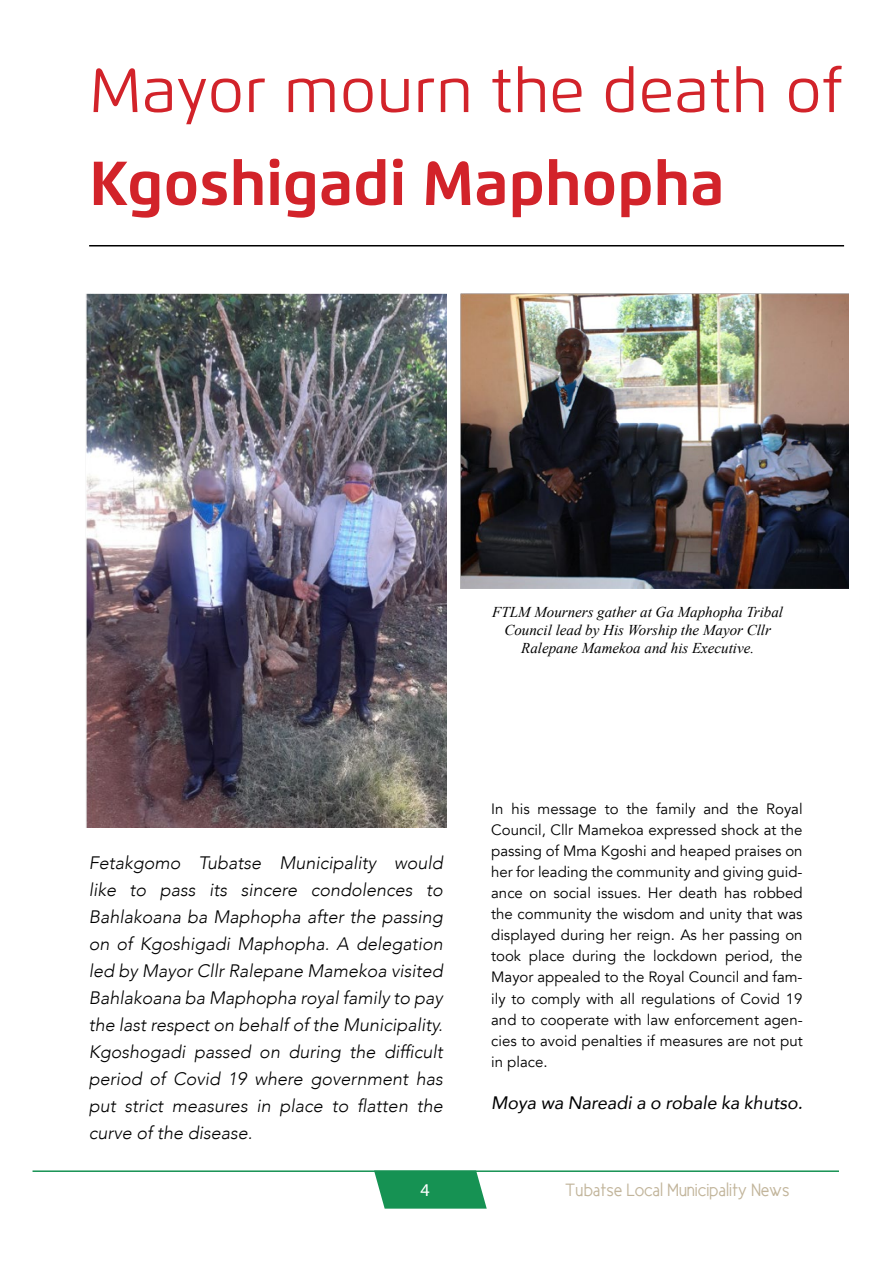
<style>
.page{position:relative;width:893px;height:1263px;background:#fff}
.page>*{position:absolute;margin:0;border:0;box-sizing:border-box;transform-origin:0 0}
.t1{font:61.95px "Flexo";color:#d2232a}
.t2{font:700 61.95px "Flexo";color:#d2232a}
.t3{font:italic 300 18px/27px "Avenir";color:#000;text-align:justify}
.t4{font:italic 18px "Avenir";color:#000}
.t5{font:18px "New Cicle Gordita";color:#c2b59b}
.t6{font:18px "Myriad Pro";color:#fff}
.t7{font:15px/21px "Avenir";color:#000;text-align:justify}
.t8{font:italic 15px/18px "Times New Roman";color:#000;text-align:center}
</style>
<div class="page">
<hr style="left:33px;top:1170px;width:806px;height:2px;background:#169253">
<svg style="left:374px;top:1170px;width:113px;height:38px;background:#2c9c63"></svg>
<hr style="left:89px;top:245px;width:755px;height:1px;background:#000">
<img style="left:86px;top:293px;width:360px;height:534px">
<img style="left:461px;top:293px;width:387px;height:295px">
<h1 class="t1" style="left:89px;top:53px;width:755px">Mayor mourn the death of</h1>
<h1 class="t2" style="left:89px;top:145px;width:637px">Kgoshigadi Maphopha</h1>
<p class="t8" style="left:492px;top:602px;width:292px">FTLM Mourners gather at Ga Maphopha Tribal<br>Council lead by His Worship the Mayor Cllr<br>Ralepane Mamekoa and his Executive.</p>
<p class="t3" style="left:89px;top:849px;width:356px">Fetakgomo Tubatse Municipality would like to pass its sincere condolences to Bahlakoana ba Maphopha after the passing on of Kgoshigadi Maphopha. A delegation led by Mayor Cllr Ralepane Mamekoa visited Bahlakoana ba Maphopha royal family to pay the last respect on behalf of the Municipality.<br>Kgoshogadi passed on during the difficult period of Covid 19 where government has put strict measures in place to flatten the curve of the disease.</p>
<p class="t7" style="left:491px;top:799px;width:313px">In his message to the family and the Royal Council, Cllr Mamekoa expressed shock at the passing of Mma Kgoshi and heaped praises on her for leading the community and giving guid&shy;ance on social issues. Her death has robbed the community the wisdom and unity that was displayed during her reign. As her passing on took place during the lockdown period, the Mayor appealed to the Royal Council and fam&shy;ily to comply with all regulations of Covid 19 and to cooperate with law enforcement agen&shy;cies to avoid penalties if measures are not put in place.</p>
<p class="t4" style="left:491px;top:1091px;width:313px">Moya wa Nareadi a o robale ka khutso.</p>
<p class="t6" style="left:420px;top:1179px;width:11px">4</p>
<p class="t5" style="left:565px;top:1181px;width:226px">Tubatse Local Municipality News</p>
</div>
